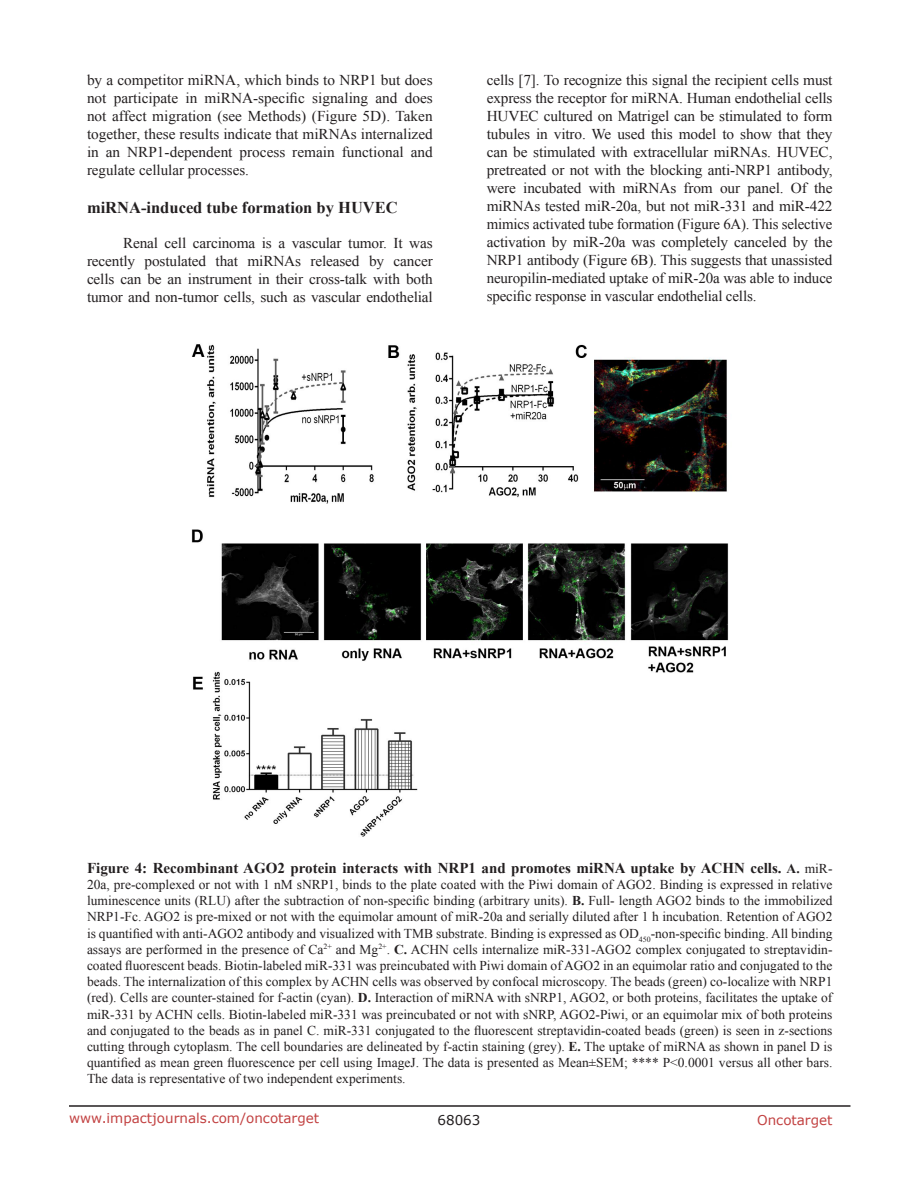
<style>
.page{position:relative;width:918px;height:1188px;background:#fff}
.page>*{position:absolute;margin:0;border:0;box-sizing:border-box;transform-origin:0 0}
.SubHeading{font:700 16.5px "Times New Roman";color:#231f20}
.BodyText{font:15px/18px "Times New Roman";letter-spacing:-.01em;color:#231f20;text-align:justify}
.figuretext{font:700 15px "Times New Roman";color:#231f20}
.figuretext-2{font:13.5px/16.2px "Times New Roman";color:#231f20;text-align:justify}
.t1{font:13.5px "Verdana";color:#c24141}
.t2{font:13.5px "Verdana";color:#231f20}
.s1{font-size:13.5px}
.s2{font-weight:400;font-size:13.5px}
.s3{font-weight:700}
</style>
<div class="page">
<hr style="left:69px;top:1105px;width:781px;height:2px;background:#231f20">
<img style="left:191px;top:344px;width:538px;height:493px">
<p class="BodyText" style="left:87px;top:71px;width:347px">by a competitor miRNA, which binds to NRP1 but does not participate in miRNA-specific signaling and does not affect migration (see Methods) (Figure 5D). Taken together, these results indicate that miRNAs internalized in an NRP1-dependent process remain functional and regulate cellular processes.</p>
<p class="SubHeading" style="left:87px;top:196px;width:312px">miRNA-induced tube formation by HUVEC</p>
<p class="BodyText" style="left:87px;top:233px;width:347px;text-indent:36px">Renal cell carcinoma is a vascular tumor. It was recently postulated that miRNAs released by cancer cells can be an instrument in their cross-talk with both tumor and non-tumor cells, such as vascular endothelial</p>
<p class="BodyText" style="left:487px;top:71px;width:347px">cells [7]. To recognize this signal the recipient cells must express the receptor for miRNA. Human endothelial cells HUVEC cultured on Matrigel can be stimulated to form tubules in vitro. We used this model to show that they can be stimulated with extracellular miRNAs. HUVEC, pretreated or not with the blocking anti-NRP1 antibody, were incubated with miRNAs from our panel. Of the miRNAs tested miR-20a, but not miR-331 and miR-422 mimics activated tube formation (Figure 6A). This selective activation by miR-20a was completely canceled by the NRP1 antibody (Figure 6B). This suggests that unassisted neuropilin-mediated uptake of miR-20a was able to induce specific response in vascular endothelial cells.</p>
<p class="figuretext" style="left:87px;top:857px;width:747px">Figure 4: Recombinant AGO2 protein interacts with NRP1 and promotes miRNA uptake by ACHN cells. <span class="s1">A.</span> <span class="s2">miR-</span></p>
<p class="figuretext-2" style="left:87px;top:876px;width:747px">20a, pre-complexed or not with 1 nM sNRP1, binds to the plate coated with the Piwi domain of AGO2. Binding is expressed in relative luminescence units (RLU) after the subtraction of non-specific binding (arbitrary units). <span class="s3">B.</span> Full- length AGO2 binds to the immobilized NRP1-Fc. AGO2 is pre-mixed or not with the equimolar amount of miR-20a and serially diluted after 1 h incubation. Retention of AGO2 is quantified with anti-AGO2 antibody and visualized with TMB substrate. Binding is expressed as OD<sub>450</sub>-non-specific binding. All binding assays are performed in the presence of Ca<sup>2+</sup> and Mg<sup>2+</sup>. <span class="s3">C.</span> ACHN cells internalize miR-331-AGO2 complex conjugated to streptavidin&shy;coated fluorescent beads. Biotin-labeled miR-331 was preincubated with Piwi domain of AGO2 in an equimolar ratio and conjugated to the beads. The internalization of this complex by ACHN cells was observed by confocal microscopy. The beads (green) co-localize with NRP1 (red). Cells are counter-stained for f-actin (cyan). <span class="s3">D.</span> Interaction of miRNA with sNRP1, AGO2, or both proteins, facilitates the uptake of miR-331 by ACHN cells. Biotin-labeled miR-331 was preincubated or not with sNRP, AGO2-Piwi, or an equimolar mix of both proteins and conjugated to the beads as in panel C. miR-331 conjugated to the fluorescent streptavidin-coated beads (green) is seen in z-sections cutting through cytoplasm. The cell boundaries are delineated by f-actin staining (grey). <span class="s3">E.</span> The uptake of miRNA as shown in panel D is quantified as mean green fluorescence per cell using ImageJ. The data is presented as Mean±SEM; **** P&lt;0.0001 versus all other bars.<br>The data is representative of two independent experiments.</p>
<p class="t1" style="left:69px;top:1109px;width:252px">www.impactjournals.com/oncotarget</p>
<p class="t2" style="left:438px;top:1111px;width:44px">68063</p>
<p class="t1" style="left:757px;top:1111px;width:77px">Oncotarget</p>
</div>
